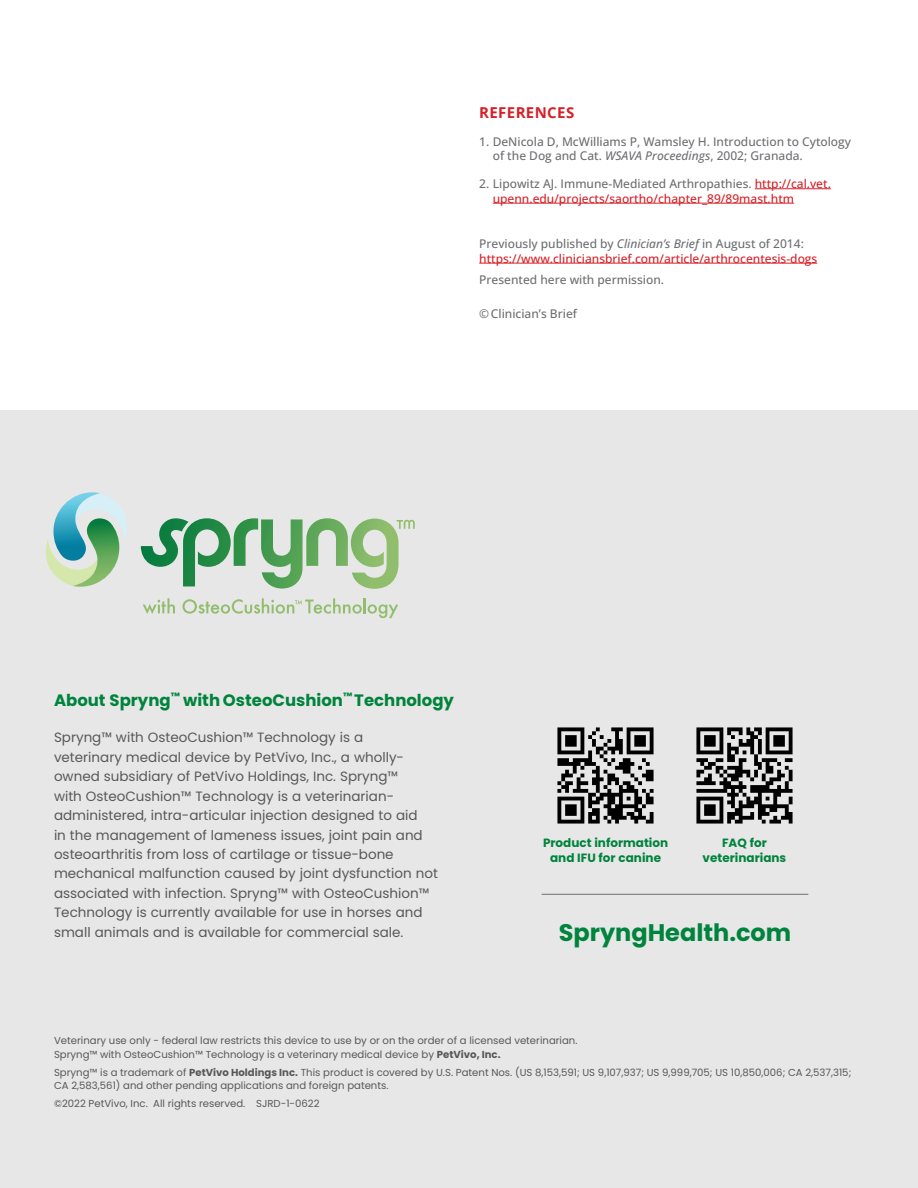
<style>
.page{position:relative;width:918px;height:1188px;background:#fff}
.page>*{position:absolute;margin:0;border:0;box-sizing:border-box;transform-origin:0 0}
.t1{font:700 24px "Poppins";color:#00833c}
.t2{font:700 16.5px "Poppins";color:#00833c}
.t3{font:700 15px "Open Sans";letter-spacing:.025em;color:#d62027}
.t4{font:13.5px/19.5px "Poppins";color:#58585a}
.t5{font:500 12px/14.4px "Open Sans";color:#d62027}
.t6{font:500 12px/14.4px "Open Sans";color:#6d6e71}
.t7{font:700 12px/15px "Poppins";color:#00833c;text-align:center}
.t8{font:10.2px/13.5px "Poppins";color:#58585a}
.s1{font-style:italic}
.s2{color:#6d6e71}
.s3{font-style:italic;color:#6d6e71}
.s4{font-weight:700}
</style>
<div class="page">
<hr style="left:755px;top:189px;width:76px;height:1px;background:#d62027">
<hr style="left:493px;top:203px;width:301px;height:1px;background:#d62027">
<hr style="left:479px;top:263px;width:338px;height:1px;background:#d62027">
<div style="left:0;top:410px;width:918px;height:778px;background:#e7e7e7"></div>
<svg style="left:141px;top:518px;width:274px;height:71px"></svg>
<svg style="left:45px;top:492px;width:82px;height:95px"></svg>
<svg style="left:143px;top:598px;width:32px;height:16px"></svg>
<svg style="left:183px;top:598px;width:215px;height:20px"></svg>
<hr style="left:542px;top:894px;width:266px;height:1px;background:#6d6e71">
<img style="left:696px;top:727px;width:97px;height:97px">
<img style="left:557px;top:727px;width:97px;height:97px">
<p class="t3" style="left:479px;top:102px;width:97px">REFERENCES</p>
<p class="t6" style="left:493px;top:134px;width:360px;text-indent:-14px">1. DeNicola D, McWilliams P, Wamsley H. Introduction to Cytology of the Dog and Cat. <span class="s1">WSAVA Proceedings</span>, 2002; Granada.</p>
<p class="t5" style="left:493px;top:176px;width:340px;text-indent:-14px"><span class="s2">2. Lipowitz AJ. Immune-Mediated Arthropathies.</span> http://cal.vet. upenn.edu/projects/saortho/chapter_89/89mast.htm</p>
<p class="t5" style="left:479px;top:236px;width:340px"><span class="s2">Previously published by</span> <span class="s3">Clinician’s Brief</span> <span class="s2">in August of 2014: </span>https://www.cliniciansbrief.com/article/arthrocentesis-dogs</p>
<p class="t6" style="left:479px;top:272px;width:186px">Presented here with permission.</p>
<p class="t6" style="left:479px;top:306px;width:99px">© Clinician’s Brief</p>
<p class="t2" style="left:54px;top:691px;width:401px">About Spryng<sup>™</sup> with OsteoCushion<sup>™</sup> Technology</p>
<p class="t4" style="left:54px;top:728px;width:385px">Spryng™ with OsteoCushion™ Technology is a<br>veterinary medical device by PetVivo, Inc., a wholly&shy;owned subsidiary of PetVivo Holdings, Inc. Spryng™<br>with OsteoCushion™ Technology is a veterinarian&shy;administered, intra-articular injection designed to aid<br>in the management of lameness issues, joint pain and osteoarthritis from loss of cartilage or tissue-bone mechanical malfunction caused by joint dysfunction not associated with infection. Spryng™ with OsteoCushion™ Technology is currently available for use in horses and small animals and is available for commercial sale.</p>
<p class="t7" style="left:543px;top:836px;width:127px">Product information and IFU for canine</p>
<p class="t7" style="left:703px;top:836px;width:85px">FAQ for veterinarians</p>
<h1 class="t1" style="left:559px;top:918px;width:234px">SpryngHealth.com</h1>
<p class="t8" style="left:54px;top:1034px;width:525px">Veterinary use only - federal law restricts this device to use by or on the order of a licensed veterinarian.<br>Spryng™ with OsteoCushion™ Technology is a veterinary medical device by <span class="s4">PetVivo, Inc.</span></p>
<p class="t8" style="left:54px;top:1065px;width:799px">Spryng™ is a trademark of <span class="s4">PetVivo Holdings Inc.</span> This product is covered by U.S. Patent Nos. (US 8,153,591; US 9,107,937; US 9,999,705; US 10,850,006; CA 2,537,315;<br>CA 2,583,561) and other pending applications and foreign patents.</p>
<p class="t8" style="left:54px;top:1097px;width:267px">©2022 PetVivo, Inc. All rights reserved. SJRD-1-0622</p>
</div>
